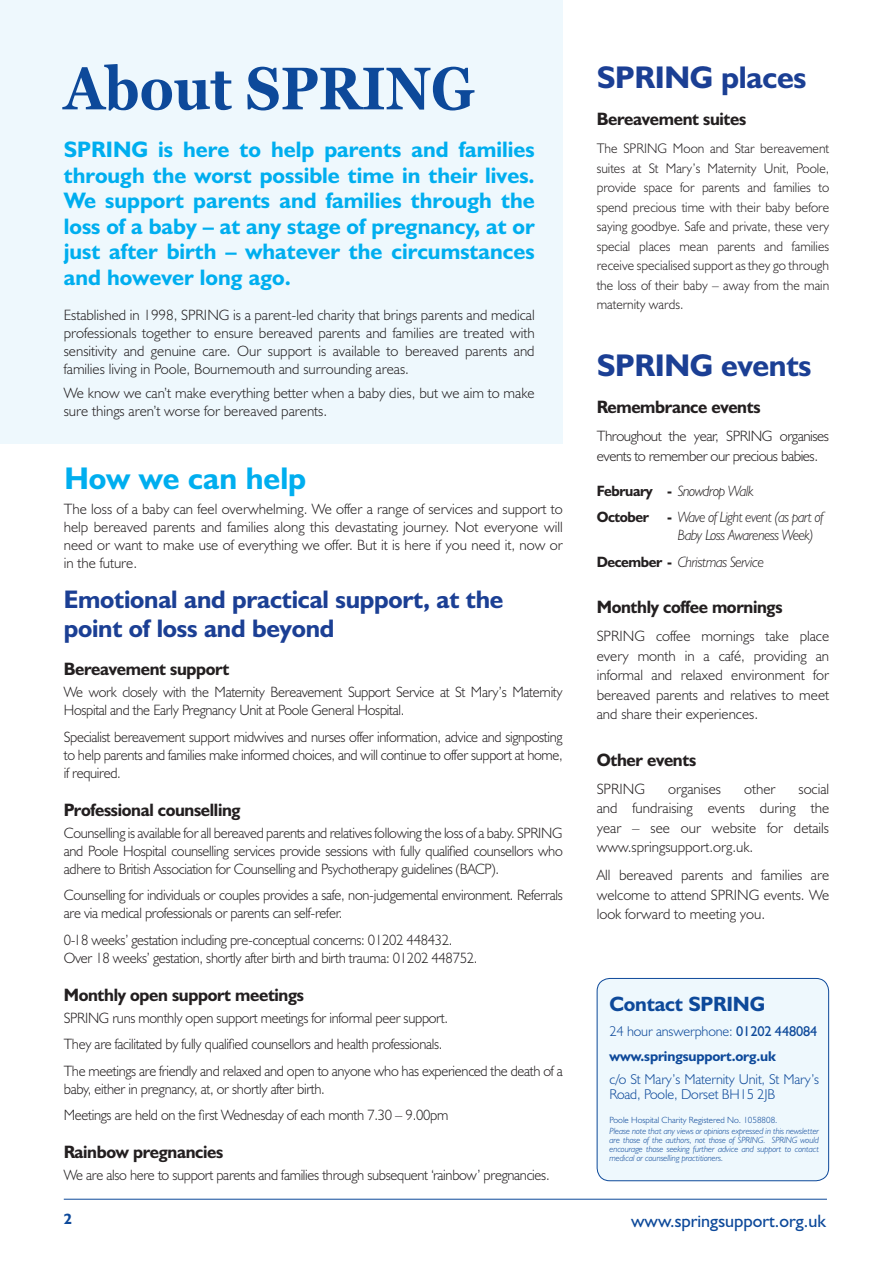
<style>
.page{position:relative;width:893px;height:1263px;background:#fff}
.page>*{position:absolute;margin:0;border:0;box-sizing:border-box;transform-origin:0 0}
.t1{font:700 60px "Georgia";color:#0d499a;scale:.9 1}
.t2{font:700 31.5px "Humanist 521 BT";letter-spacing:-.01em;color:#1b3f94}
.t3{font:700 31.5px "Humanist 521 BT";color:#00aeef}
.t4{font:700 25.5px/28.5px "Humanist 521 BT";letter-spacing:-.01em;color:#1b3f94}
.t5{font:700 22.5px/25.5px "Humanist 521 BT";color:#00aeef;text-align:justify}
.t6{font:700 20.7px "Humanist 521 BT";letter-spacing:-.01em;color:#0d499a}
.t7{font:700 18px "Humanist 521 BT";letter-spacing:-.02em;color:#231f20}
.t8{font:18px "Humanist 521 BT";color:#0d499a}
.t9{font:300 15px/18px "Humanist 521 BT";letter-spacing:-.02em;color:#231f20;text-align:justify}
.t10{font:300 15px/18px "Humanist 521 BT";color:#231f20}
.t11{font:italic 300 15px/26.5px "Humanist 521 BT";letter-spacing:-.03em;color:#231f20}
.t12{font:italic 300 15px/26.5px "Humanist 521 BT";letter-spacing:-.03em;color:#231f20;scale:.94 1}
.t13{font:700 15px "Humanist 521 BT";color:#0d499a}
.t14{font:300 14.25px/15px "Humanist 521 BT";letter-spacing:-.01em;color:#0d499a}
.t15{font:700 14.25px/25px "Humanist 521 BT";letter-spacing:-.01em;color:#0d499a}
.t16{font:300 13.95px/19.5px "Humanist 521 BT";color:#231f20;text-align:justify}
.t17{font:italic 300 9px/9px "Humanist 521 BT";letter-spacing:-.01em;color:#0d499a;text-align:justify}
.t18{font:300 9px "Humanist 521 BT";color:#0d499a}
.s1{font-weight:700;font-style:normal}
.s2{font-weight:300}
.s3{font-weight:400}
</style>
<div class="page">
<div style="left:0;top:0;width:563px;height:444px;background:#eef8fd"></div>
<hr style="left:64px;top:1199px;width:763px;height:1px;background:#0d499a">
<div style="left:597px;top:978px;width:232px;height:203px;background:#eef8fd;border-radius:13px"></div>
<div style="left:597px;top:978px;width:232px;height:203px;border:1px solid #0d499a;border-radius:13px"></div>
<h1 class="t1" style="left:64px;top:43px;width:458px">About SPRING</h1>
<p class="t5" style="left:64px;top:136px;width:472px">SPRING is here to help parents and families through the worst possible time in their lives.<br>We support parents and families through the loss of a baby – at any stage of pregnancy, at or just after birth – whatever the circumstances and however long ago.</p>
<p class="t9" style="left:64px;top:305px;width:472px">Established in 1998, SPRING is a parent-led charity that brings parents and medical professionals together to ensure bereaved parents and families are treated with sensitivity and genuine care. Our support is available to bereaved parents and families living in Poole, Bournemouth and surrounding areas.</p>
<p class="t10" style="left:64px;top:384px;width:472px">We know we can’t make everything better when a baby dies, but we aim to make sure things aren’t worse for bereaved parents.</p>
<h2 class="t3" style="left:64px;top:458px;width:243px">How we can help</h2>
<p class="t9" style="left:64px;top:500px;width:501px">The loss of a baby can feel overwhelming. We offer a range of services and support to help bereaved parents and families along this devastating journey. Not everyone will need or want to make use of everything we offer. But it is here if you need it, now or in the future.</p>
<h3 class="t4" style="left:64px;top:585px;width:441px">Emotional and practical support, at the point of loss and beyond</h3>
<p class="t7" style="left:64px;top:658px;width:167px">Bereavement support</p>
<p class="t9" style="left:64px;top:683px;width:500px">We work closely with the Maternity Bereavement Support Service at St Mary’s Maternity<br>Hospital and the Early Pregnancy Unit at Poole General Hospital.</p>
<p class="t9" style="left:64px;top:727px;width:500px">Specialist bereavement support midwives and nurses offer information, advice and signposting to help parents and families make informed choices, and will continue to offer support at home, if required.</p>
<p class="t7" style="left:64px;top:798px;width:178px">Professional counselling</p>
<p class="t9" style="left:64px;top:823px;width:500px">Counselling is available for all bereaved parents and relatives following the loss of a baby. SPRING and Poole Hospital counselling services provide sessions with fully qualified counsellors who adhere to British Association for Counselling and Psychotherapy guidelines (BACP).</p>
<p class="t9" style="left:64px;top:886px;width:500px">Counselling for individuals or couples provides a safe, non-judgemental environment. Referrals are via medical professionals or parents can self-refer.</p>
<p class="t9" style="left:64px;top:930px;width:415px">0-18 weeks’ gestation including pre-conceptual concerns: 01202 448432.<br>Over 18 weeks’ gestation, shortly after birth and birth trauma: 01202 448752.</p>
<p class="t7" style="left:64px;top:983px;width:242px">Monthly open support meetings</p>
<p class="t9" style="left:64px;top:1004px;width:500px;line-height:26.5px;text-align:left">SPRING runs monthly open support meetings for informal peer support.<br>They are facilitated by fully qualified counsellors and health professionals.<br>The meetings are friendly and relaxed and open to anyone who has experienced the death of a</p>
<p class="t9" style="left:64px;top:1075px;width:386px;line-height:26.5px">baby, either in pregnancy, at, or shortly after birth.<br>Meetings are held on the first Wednesday of each month 7.30 – 9.00pm</p>
<p class="t7" style="left:64px;top:1141px;width:161px">Rainbow pregnancies</p>
<p class="t9" style="left:64px;top:1166px;width:487px">We are also here to support parents and families through subsequent ‘rainbow’ pregnancies.</p>
<h2 class="t2" style="left:597px;top:58px;width:211px">SPRING places</h2>
<p class="t7" style="left:597px;top:108px;width:151px">Bereavement suites</p>
<p class="t16" style="left:597px;top:139px;width:234px">The SPRING Moon and Star bereavement suites at St Mary’s Maternity Unit, Poole, provide space for parents and families to spend precious time with their baby before saying goodbye. Safe and private, these very special places mean parents and families receive specialised support as they go through the loss of their baby – away from the main maternity wards.</p>
<h2 class="t2" style="left:597px;top:345px;width:216px">SPRING events</h2>
<p class="t7" style="left:597px;top:396px;width:165px">Remembrance events</p>
<p class="t9" style="left:597px;top:426px;width:234px;line-height:19.5px">Throughout the year, SPRING organises events to remember our precious babies.</p>
<p class="t11" style="left:597px;top:477px;width:228px"><span class="s1">February -</span> Snowdrop Walk<br><span class="s1">October -</span> Wave of Light event (as part of</p>
<p class="t12" style="left:597px;top:522px;width:232px;text-indent:81px">Baby Loss Awareness Week)<br><span class="s1">December -</span> Christmas Service</p>
<p class="t7" style="left:597px;top:596px;width:187px">Monthly coffee mornings</p>
<p class="t9" style="left:597px;top:626px;width:234px;line-height:19.5px">SPRING coffee mornings take place every month in a café, providing an informal and relaxed environment for bereaved parents and relatives to meet and share their experiences.</p>
<p class="t7" style="left:597px;top:748px;width:101px">Other events</p>
<p class="t9" style="left:597px;top:779px;width:50px">SPRING</p>
<p class="t10" style="left:668px;top:779px;width:54px">organises</p>
<p class="t9" style="left:744px;top:779px;width:33px">other</p>
<p class="t9" style="left:597px;top:778px;width:234px;line-height:19.5px;text-indent:202px">social and fundraising events during the year – see our website for details www.springsupport.org.uk.</p>
<p class="t9" style="left:597px;top:865px;width:234px;line-height:19.5px">All bereaved parents and families are welcome to attend SPRING events. We look forward to meeting you.</p>
<h3 class="t6" style="left:609px;top:991px;width:157px">Contact SPRING</h3>
<p class="t15" style="left:609px;top:1018px;width:209px"><span class="s2">24 hour answerphone:</span> <span class="s3">01202 448084 </span>www.springsupport.org.uk</p>
<p class="t14" style="left:609px;top:1072px;width:211px">c/o St Mary’s Maternity Unit, St Mary’s<br>Road, Poole, Dorset BH15 2JB</p>
<p class="t18" style="left:609px;top:1114px;width:169px">Poole Hospital Charity Registered No. 1058808.</p>
<p class="t17" style="left:609px;top:1127px;width:211px">Please note that any views or opinions expressed in this newsletter are those of the authors, not those of SPRING. SPRING would encourage those seeking further advice and support to contact medical or counselling practitioners.</p>
<p class="t13" style="left:64px;top:1210px;width:10px">2</p>
<p class="t8" style="left:631px;top:1209px;width:196px">www.springsupport.org.uk</p>
</div>
